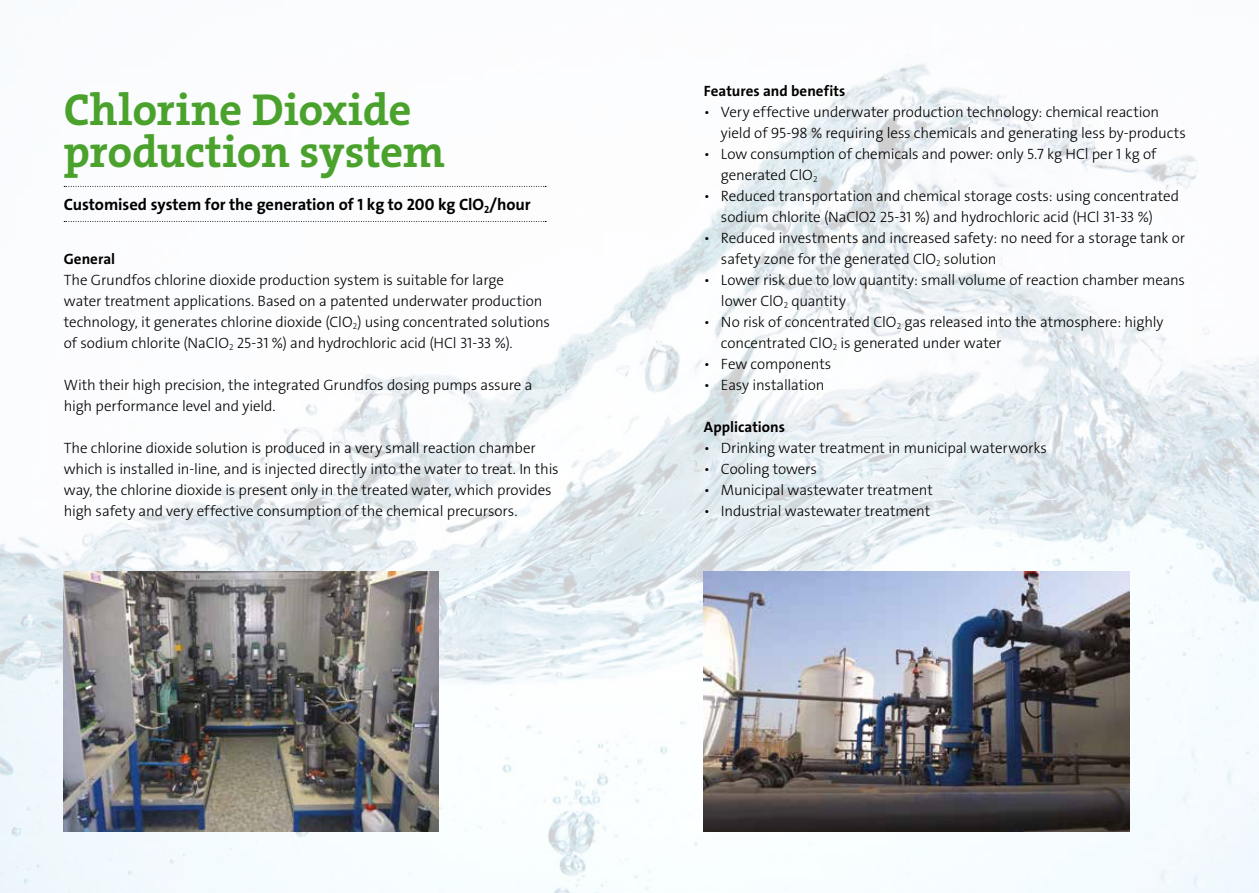
<style>
.page{position:relative;width:1259px;height:893px;background:#fff}
.page>*{position:absolute;margin:0;border:0;box-sizing:border-box;transform-origin:0 0}
.t1{font:45px/42px "Grundfos The Serif OT 7 B";letter-spacing:-.01em;color:#4aa22d}
.t2{font:16.5px "Grundfos The Sans V2 OT 7 B";letter-spacing:-.005em;color:#000}
.t3{font:15px/21px "Grundfos The Sans V2 OT 3 L";letter-spacing:-.01em;color:#000}
.t4{font:15px "Grundfos The Sans V2 OT 7 B";color:#000}
</style>
<div class="page">
<img style="left:0;top:64px;width:1259px;height:829px">
<svg style="left:64px;top:186px;width:482px;height:1px"></svg>
<svg style="left:64px;top:221px;width:482px;height:1px"></svg>
<img style="left:64px;top:572px;width:374px;height:259px">
<img style="left:704px;top:572px;width:425px;height:259px">
<h1 class="t1" style="left:64px;top:89px;width:383px">Chlorine Dioxide production system</h1>
<p class="t2" style="left:64px;top:194px;width:468px">Customised system for the generation of 1 kg to 200 kg ClO<sub>2</sub>/hour</p>
<p class="t4" style="left:64px;top:249px;width:53px">General</p>
<p class="t3" style="left:64px;top:270px;width:488px">The Grundfos chlorine dioxide production system is suitable for large<br>water treatment applications. Based on a patented underwater production technology, it generates chlorine dioxide (ClO <sub>2</sub>) using concentrated solutions of sodium chlorite (NaClO <sub>2</sub> 25-31 %) and hydrochloric acid (HCl 31-33 %).</p>
<p class="t3" style="left:64px;top:375px;width:470px">With their high precision, the integrated Grundfos dosing pumps assure a high performance level and yield.</p>
<p class="t3" style="left:64px;top:438px;width:496px">The chlorine dioxide solution is produced in a very small reaction chamber which is installed in-line, and is injected directly into the water to treat. In this way, the chlorine dioxide is present only in the treated water, which provides high safety and very effective consumption of the chemical precursors.</p>
<p class="t4" style="left:704px;top:81px;width:143px">Features and benefits</p>
<p class="t3" style="left:721px;top:102px;width:466px;text-indent:-17px">• Very effective underwater production technology: chemical reaction yield of 95-98 % requiring less chemicals and generating less by-products</p>
<p class="t3" style="left:721px;top:144px;width:438px;text-indent:-17px">• Low consumption of chemicals and power: only 5.7 kg HCl per 1 kg of generated ClO <sub>2</sub></p>
<p class="t3" style="left:721px;top:186px;width:460px;text-indent:-17px">• Reduced transportation and chemical storage costs: using concentrated sodium chlorite (NaClO2 25-31 %) and hydrochloric acid (HCl 31-33 %)</p>
<p class="t3" style="left:721px;top:228px;width:466px;text-indent:-17px">• Reduced investments and increased safety: no need for a storage tank or safety zone for the generated ClO <sub>2</sub> solution</p>
<p class="t3" style="left:721px;top:270px;width:465px;text-indent:-17px">• Lower risk due to low quantity: small volume of reaction chamber means lower ClO <sub>2</sub> quantity</p>
<p class="t3" style="left:721px;top:312px;width:444px;text-indent:-17px">• No risk of concentrated ClO <sub>2</sub> gas released into the atmosphere: highly concentrated ClO <sub>2</sub> is generated under water</p>
<p class="t3" style="left:704px;top:354px;width:129px">• Few components</p>
<p class="t3" style="left:704px;top:375px;width:122px">• Easy installation</p>
<p class="t4" style="left:704px;top:417px;width:83px">Applications</p>
<p class="t3" style="left:704px;top:438px;width:345px">• Drinking water treatment in municipal waterworks</p>
<p class="t3" style="left:704px;top:459px;width:115px">• Cooling towers</p>
<p class="t3" style="left:704px;top:480px;width:230px">• Municipal wastewater treatment</p>
<p class="t3" style="left:704px;top:501px;width:228px">• Industrial wastewater treatment</p>
</div>
